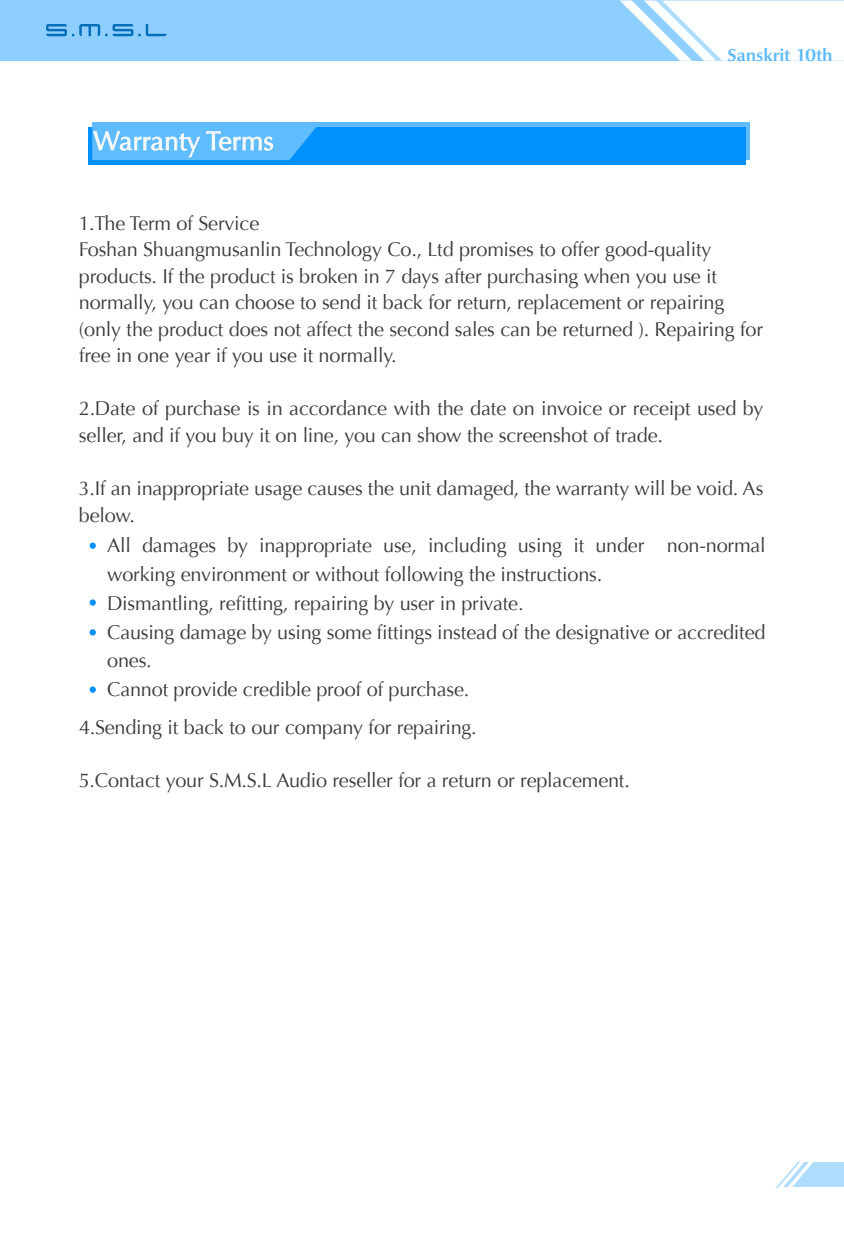
<style>
.page{position:relative;width:844px;height:1241px;background:#fff}
.page>*{position:absolute;margin:0;border:0;box-sizing:border-box;transform-origin:0 0}
.t1{font:26.6px "Optima";letter-spacing:.01em;color:#fff}
.t2{font:19.95px/26.6px "Optima";letter-spacing:-.01em;color:#3e3a39}
.t3{font:700 17.5px "Optima Nova LT";color:#5ebbff}
</style>
<div class="page">
<div style="left:92px;top:123px;width:657px;height:37px;background:#5ebcff"></div>
<div style="left:88px;top:127px;width:657px;height:38px;background:#0091ff"></div>
<div style="left:735px;top:1162px;width:108px;height:24px;background:#aeddff"></div>
<svg style="left:735px;top:1161px;width:78px;height:26px"></svg>
<div style="left:0;top:0;width:843px;height:60px;background:#8ecfff"></div>
<svg style="left:619px;top:0;width:224px;height:61px"></svg>
<svg style="left:46px;top:24px;width:121px;height:12px"></svg>
<svg style="left:92px;top:127px;width:224px;height:33px;background:#6bc0fd"></svg>
<svg style="left:90px;top:542px;width:6px;height:6px"></svg>
<svg style="left:90px;top:599px;width:6px;height:6px"></svg>
<svg style="left:90px;top:629px;width:6px;height:6px"></svg>
<svg style="left:90px;top:686px;width:6px;height:6px"></svg>
<h1 class="t1" style="left:93px;top:125px;width:182px">Warranty Terms</h1>
<p class="t3" style="left:727px;top:45px;width:107px">Sanskrit 10th</p>
<p class="t2" style="left:79px;top:210px;width:685px">1.The Term of Service<br>Foshan Shuangmusanlin Technology Co., Ltd promises to offer good-quality products. If the product is broken in 7 days after purchasing when you use it normally, you can choose to send it back for return, replacement or repairing (only the product does not affect the second sales can be returned ). Repairing for free in one year if you use it normally.</p>
<p class="t2" style="left:79px;top:395px;width:685px">2.Date of purchase is in accordance with the date on invoice or receipt used by seller, and if you buy it on line, you can show the screenshot of trade.</p>
<p class="t2" style="left:79px;top:475px;width:686px">3.If an inappropriate usage causes the unit damaged, the warranty will be void. As below.</p>
<p class="t2" style="left:107px;top:531px;width:659px;line-height:28.7px">All damages by inappropriate use, including using it under non-normal working environment or without following the instructions.<br>Dismantling, refitting, repairing by user in private.<br>Causing damage by using some fittings instead of the designative or accredited ones.<br>Cannot provide credible proof of purchase.</p>
<p class="t2" style="left:79px;top:714px;width:399px">4.Sending it back to our company for repairing.</p>
<p class="t2" style="left:79px;top:767px;width:552px">5.Contact your S.M.S.L Audio reseller for a return or replacement.</p>
</div>
